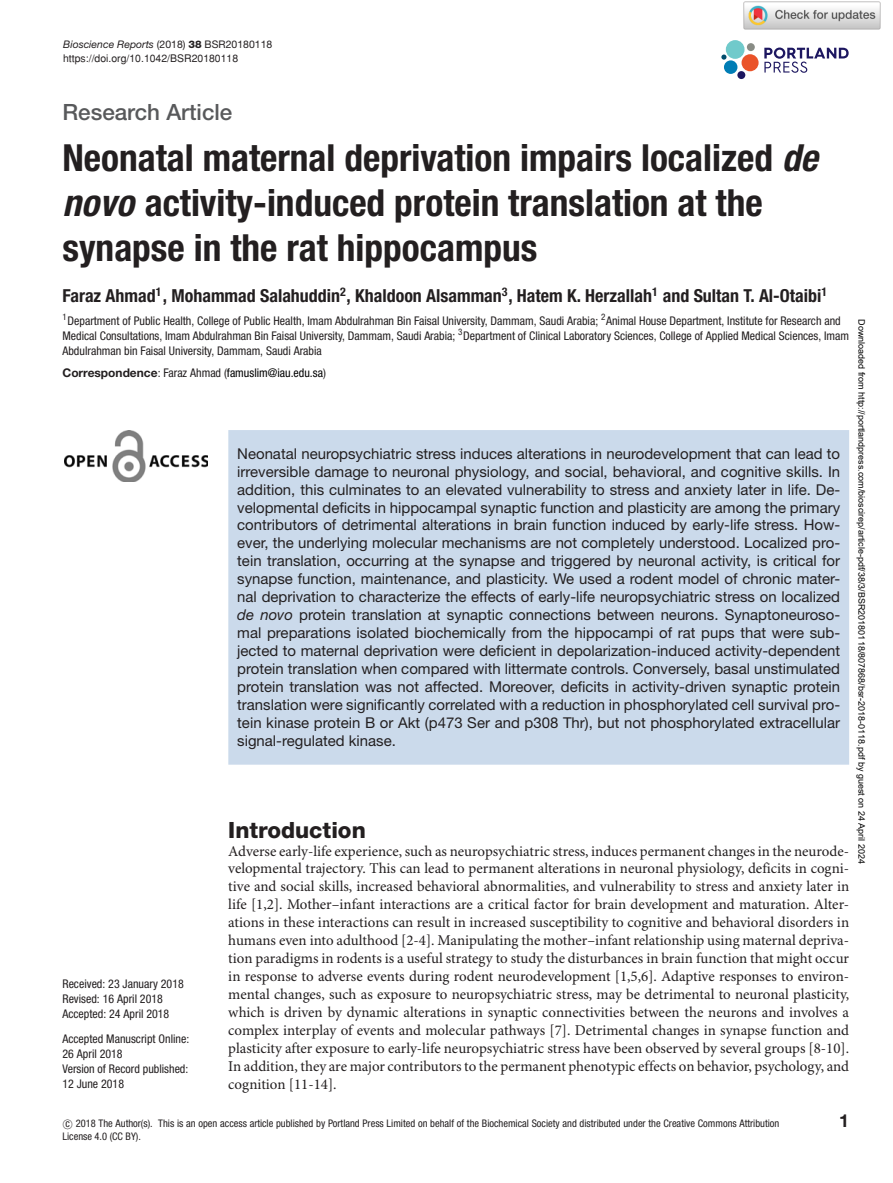
<style>
.page{position:relative;width:893px;height:1183px;background:#fff}
.page>*{position:absolute;margin:0;border:0;box-sizing:border-box;transform-origin:0 0}
.t1{font:700 condensed 37.35px/44.8px "Helvetica Neue LT Std";color:#231f20}
.t2{font:500 22.35px "Helvetica Neue LT Std";color:#58595b}
.t3{font:800 22.35px "Helvetica Neue LT Std";color:#231f20}
.t4{font:700 condensed 18px "Helvetica Neue LT Std";color:#231f20}
.t5{font:700 18px "Helvetica Neue LT Std";color:#231f20}
.t6{font:15px/18px "Helvetica Neue LT Std";color:#231f20;text-align:justify}
.t7{font:15px/18px "Minion Pro";color:#231f20;text-align:justify}
.t8{font:condensed 12px/15px "Helvetica Neue LT Std";color:#231f20}
.t9{font:condensed 12px "Helvetica Neue LT Std";color:#000}
.t10{font:condensed 10.5px/13.5px "Helvetica Neue LT Std";color:#231f20}
.t11{font:italic 10.5px "Helvetica Neue LT Std";color:#231f20}
.t12{font:10.5px "Helvetica";color:#231f20}
.t13{font:9px "Arial";color:#000}
.s1{font-style:normal}
.s2{font-weight:800;font-style:normal}
.s3{font-style:italic}
.s4{font-weight:700;font-stretch:normal;color:#231f20}
.s5{color:#231f20}
.s6{font-family:"CMSY10";font-stretch:normal}
</style>
<div class="page">
<svg style="left:764px;top:48px;width:85px;height:25px"></svg>
<div style="left:726px;top:40px;width:18px;height:19px;background:#70cacb;border-radius:50%"></div>
<div style="left:741px;top:54px;width:18px;height:17px;background:#ea5329;border-radius:50%"></div>
<div style="left:724px;top:60px;width:13px;height:14px;background:#007db5;border-radius:50%"></div>
<div style="left:737px;top:71px;width:8px;height:8px;background:#1d1760;border-radius:50%"></div>
<div style="left:747px;top:43px;width:8px;height:8px;background:#888c85;border-radius:50%"></div>
<svg style="left:721px;top:54px;width:5px;height:6px"></svg>
<img style="left:65px;top:430px;width:143px;height:52px">
<div style="left:228px;top:430px;width:621px;height:334px;background:#cbdaeb"></div>
<img style="left:743px;top:1px;width:138px;height:29px">
<p class="t11" style="left:63px;top:40px;width:211px">Bioscience Reports <span class="s1">(2018)</span> <span class="s2">38</span> <span class="s1">BSR20180118</span></p>
<p class="t12" style="left:63px;top:54px;width:177px">https://doi.org/10.1042/BSR20180118</p>
<h2 class="t2" style="left:62px;top:104px;width:171px">Research Article</h2>
<h1 class="t1" style="left:62px;top:138px;width:757px">Neonatal maternal deprivation impairs localized <span class="s3">de novo</span> activity-induced protein translation at the synapse in the rat hippocampus</h1>
<p class="t4" style="left:62px;top:289px;width:766px">Faraz Ahmad<sup>1</sup> , Mohammad Salahuddin<sup>2</sup>, Khaldoon Alsamman<sup>3</sup>, Hatem K. Herzallah<sup>1</sup> and Sultan T. Al-Otaibi<sup>1</sup></p>
<p class="t8" style="left:62px;top:314px;width:788px"><sup>1</sup>Department of Public Health, College of Public Health, Imam Abdulrahman Bin Faisal University, Dammam, Saudi Arabia; <sup>2</sup>Animal House Department, Institute for Research and<br>Medical Consultations, Imam Abdulrahman Bin Faisal University, Dammam, Saudi Arabia; <sup>3</sup>Department of Clinical Laboratory Sciences, College of Applied Medical Sciences, Imam<br>Abdulrahman bin Faisal University, Dammam, Saudi Arabia</p>
<p class="t9" style="left:62px;top:368px;width:265px"><span class="s4">Correspondence</span><span class="s5">: Faraz Ahmad (</span>famuslim@iau.edu.sa<span class="s5">)</span></p>
<p class="t13" style="left:865px;top:319px;width:545px;rotate:90deg">Downloaded from http://portlandpress.com/bioscirep/article-pdf/38/3/BSR20180118/807868/bsr-2018-0118.pdf by guest on 24 April 2024</p>
<p class="t6" style="left:237px;top:445px;width:604px">Neonatal neuropsychiatric stress induces alterations in neurodevelopment that can lead to irreversible damage to neuronal physiology, and social, behavioral, and cognitive skills. In addition, this culminates to an elevated vulnerability to stress and anxiety later in life. De&shy;velopmental deficits in hippocampal synaptic function and plasticity are among the primary contributors of detrimental alterations in brain function induced by early-life stress. How&shy;ever, the underlying molecular mechanisms are not completely understood. Localized pro&shy;tein translation, occurring at the synapse and triggered by neuronal activity, is critical for synapse function, maintenance, and plasticity. We used a rodent model of chronic mater&shy;nal deprivation to characterize the effects of early-life neuropsychiatric stress on localized <span class="s3">de novo</span> protein translation at synaptic connections between neurons. Synaptoneuroso&shy;mal preparations isolated biochemically from the hippocampi of rat pups that were sub&shy;jected to maternal deprivation were deficient in depolarization-induced activity-dependent protein translation when compared with littermate controls. Conversely, basal unstimulated protein translation was not affected. Moreover, deficits in activity-driven synaptic protein translation were significantly correlated with a reduction in phosphorylated cell survival pro&shy;tein kinase protein B or Akt (p473 Ser and p308 Thr), but not phosphorylated extracellular signal-regulated kinase.</p>
<h2 class="t3" style="left:228px;top:821px;width:139px">Introduction</h2>
<p class="t7" style="left:228px;top:842px;width:622px">Adverse early-life experience, such as neuropsychiatric stress, induces permanent changes in the neurode&shy;velopmental trajectory. This can lead to permanent alterations in neuronal physiology, deficits in cogni&shy;tive and social skills, increased behavioral abnormalities, and vulnerability to stress and anxiety later in life [1,2]. Mother–infant interactions are a critical factor for brain development and maturation. Alter&shy;ations in these interactions can result in increased susceptibility to cognitive and behavioral disorders in humans even into adulthood [2-4]. Manipulating the mother–infant relationship using maternal depriva&shy;tion paradigms in rodents is a useful strategy to study the disturbances in brain function that might occur in response to adverse events during rodent neurodevelopment [1,5,6]. Adaptive responses to environ&shy;mental changes, such as exposure to neuropsychiatric stress, may be detrimental to neuronal plasticity, which is driven by dynamic alterations in synaptic connectivities between the neurons and involves a complex interplay of events and molecular pathways [7]. Detrimental changes in synapse function and plasticity after exposure to early-life neuropsychiatric stress have been observed by several groups [8-10].<br>In addition, they are major contributors to the permanent phenotypic effects on behavior, psychology, and cognition [11-14].</p>
<p class="t10" style="left:62px;top:1117px;width:718px"><span class="s6">-</span>c 2018 The Author(s). This is an open access article published by Portland Press Limited on behalf of the Biochemical Society and distributed under the Creative Commons Attribution<br>License 4.0 (CC BY).</p>
<p class="t5" style="left:839px;top:1113px;width:11px">1</p>
<p class="t8" style="left:62px;top:976px;width:123px">Received: 23 January 2018<br>Revised: 16 April 2018<br>Accepted: 24 April 2018</p>
<p class="t8" style="left:62px;top:1032px;width:128px">Accepted Manuscript Online:<br>26 April 2018<br>Version of Record published:<br>12 June 2018</p>
</div>
